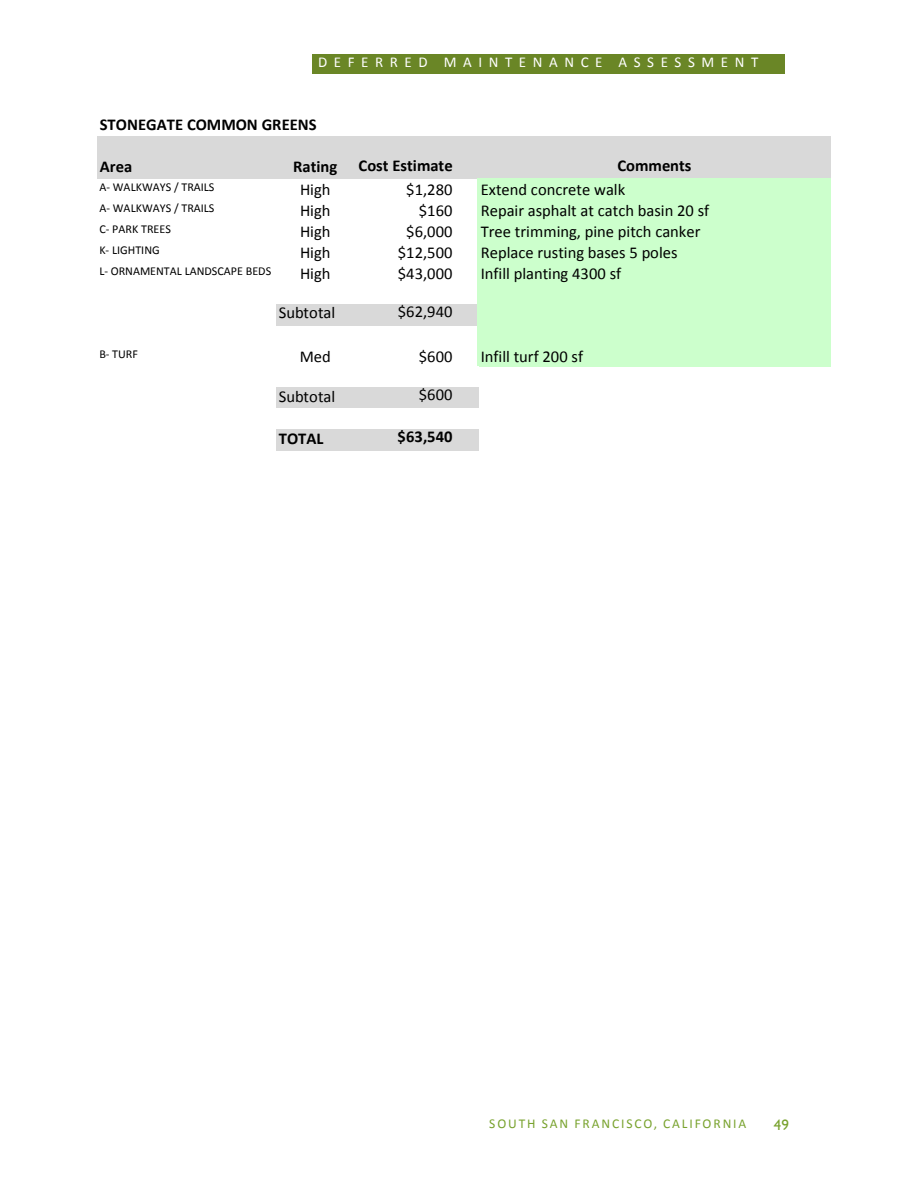
<style>
.page{position:relative;width:918px;height:1188px;background:#fff}
.page>*{position:absolute;margin:0;border:0;box-sizing:border-box;transform-origin:0 0}
.t1{font:16.5px "Calibri";color:#000}
.t2{font:700 16.5px "Calibri";color:#000}
.t3{font:15px "Calibri";letter-spacing:.44em;color:#fff}
.t4{font:15px "Humanist 521 BT";color:#78a22d}
.t5{font:13.5px "Calibri";letter-spacing:.14em;color:#78a22d}
.t6{font:12px "Calibri";letter-spacing:.005em;color:#000}
</style>
<div class="page">
<div style="left:313px;top:54px;width:472px;height:19px;background:#6a8626"></div>
<div style="left:98px;top:137px;width:733px;height:42px;background:#d9d9d9"></div>
<div style="left:478px;top:179px;width:353px;height:21px;background:#cfc"></div>
<div style="left:478px;top:200px;width:353px;height:21px;background:#cfc"></div>
<div style="left:478px;top:220px;width:353px;height:22px;background:#cfc"></div>
<div style="left:478px;top:241px;width:353px;height:21px;background:#cfc"></div>
<div style="left:478px;top:262px;width:353px;height:21px;background:#cfc"></div>
<div style="left:478px;top:283px;width:353px;height:21px;background:#cfc"></div>
<div style="left:276px;top:304px;width:202px;height:21px;background:#d9d9d9"></div>
<div style="left:478px;top:304px;width:353px;height:21px;background:#cfc"></div>
<div style="left:478px;top:325px;width:353px;height:21px;background:#cfc"></div>
<div style="left:478px;top:346px;width:353px;height:21px;background:#cfc"></div>
<div style="left:276px;top:388px;width:202px;height:21px;background:#d9d9d9"></div>
<div style="left:276px;top:408px;width:202px;height:21px;background:#fff"></div>
<div style="left:276px;top:429px;width:202px;height:21px;background:#d9d9d9"></div>
<p class="t3" style="left:318px;top:52px;width:442px">DEFERRED MAINTENANCE ASSESSMENT</p>
<p class="t2" style="left:100px;top:114px;width:218px">STONEGATE COMMON GREENS</p>
<p class="t2" style="left:100px;top:156px;width:34px">Area</p>
<p class="t2" style="left:293px;top:156px;width:46px">Rating</p>
<p class="t2" style="left:359px;top:155px;width:96px">Cost Estimate</p>
<p class="t2" style="left:617px;top:155px;width:76px">Comments</p>
<p class="t6" style="left:99px;top:179px;width:117px">A- WALKWAYS / TRAILS</p>
<p class="t1" style="left:300px;top:179px;width:32px">High</p>
<p class="t1" style="left:406px;top:179px;width:48px">$1,280</p>
<p class="t1" style="left:481px;top:179px;width:146px">Extend concrete walk</p>
<p class="t6" style="left:99px;top:200px;width:117px">A- WALKWAYS / TRAILS</p>
<p class="t1" style="left:300px;top:200px;width:32px">High</p>
<p class="t1" style="left:419px;top:200px;width:35px">$160</p>
<p class="t1" style="left:481px;top:200px;width:230px">Repair asphalt at catch basin 20 sf</p>
<p class="t6" style="left:99px;top:221px;width:73px">C- PARK TREES</p>
<p class="t1" style="left:300px;top:221px;width:32px">High</p>
<p class="t1" style="left:406px;top:221px;width:48px">$6,000</p>
<p class="t1" style="left:481px;top:221px;width:221px">Tree trimming, pine pitch canker</p>
<p class="t6" style="left:99px;top:242px;width:62px">K- LIGHTING</p>
<p class="t1" style="left:300px;top:242px;width:32px">High</p>
<p class="t1" style="left:398px;top:242px;width:56px">$12,500</p>
<p class="t1" style="left:481px;top:242px;width:198px">Replace rusting bases 5 poles</p>
<p class="t6" style="left:99px;top:263px;width:173px">L- ORNAMENTAL LANDSCAPE BEDS</p>
<p class="t1" style="left:300px;top:263px;width:32px">High</p>
<p class="t1" style="left:398px;top:263px;width:56px">$43,000</p>
<p class="t1" style="left:481px;top:263px;width:142px">Infill planting 4300 sf</p>
<p class="t1" style="left:279px;top:302px;width:58px">Subtotal</p>
<p class="t1" style="left:398px;top:301px;width:56px">$62,940</p>
<p class="t6" style="left:99px;top:346px;width:40px">B- TURF</p>
<p class="t1" style="left:300px;top:346px;width:33px">Med</p>
<p class="t1" style="left:419px;top:346px;width:35px">$600</p>
<p class="t1" style="left:481px;top:346px;width:104px">Infill turf 200 sf</p>
<p class="t1" style="left:279px;top:386px;width:58px">Subtotal</p>
<p class="t1" style="left:419px;top:384px;width:35px">$600</p>
<p class="t2" style="left:279px;top:427px;width:46px">TOTAL</p>
<p class="t2" style="left:398px;top:426px;width:57px">$63,540</p>
<p class="t5" style="left:489px;top:1115px;width:259px">SOUTH SAN FRANCISCO, CALIFORNIA</p>
<p class="t4" style="left:774px;top:1115px;width:17px">49</p>
</div>
